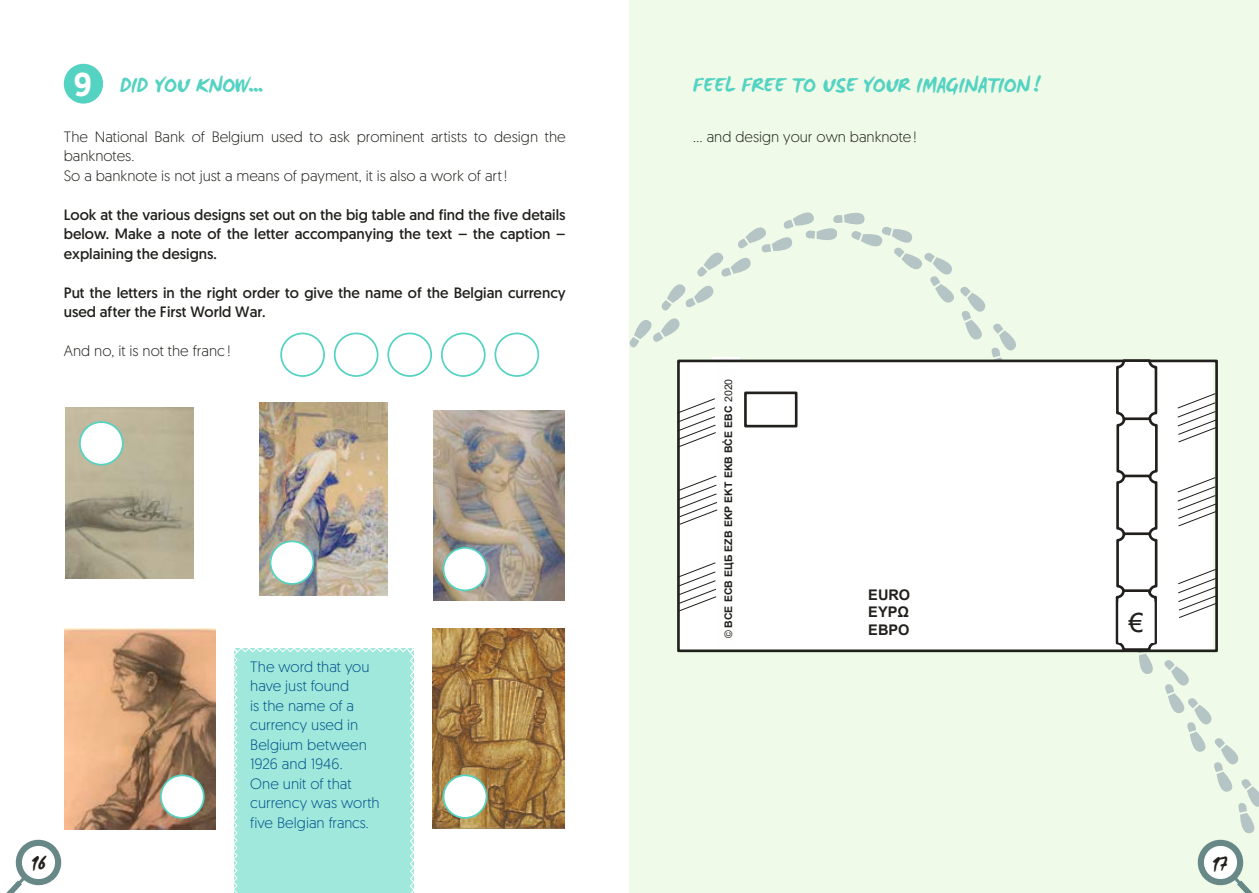
<style>
.page{position:relative;width:1259px;height:893px;background:#fff}
.page>*{position:absolute;margin:0;border:0;box-sizing:border-box;transform-origin:0 0}
.Numero_boules{font:500 33px "Geomanist";color:#fff}
.t1{font:26.4px "Arial";color:#21201c}
.Titre_sans_num{font:700 22.5px "WC Mano Negra Bta";color:#54d2c2}
.t2{font:700 18px "WC Mano Negra Bta";color:#21201c}
.Txt{font:15px/19.5px "Geomanist";color:#21201c;text-align:justify}
.Txt-2{font:300 15px/19.5px "Geomanist";color:#21201c}
.encadré_bleu{font:300 15px/19.5px "Geomanist";letter-spacing:.005em;color:#004f8a}
.t3{font:700 14.7px/17.2px "Arial";letter-spacing:.005em;color:#21201c;text-align:justify}
.t4{font:700 10.5px "Arial";letter-spacing:.005em;color:#21201c}
.s1{font-weight:400}
</style>
<div class="page">
<div style="left:629px;top:0;width:630px;height:893px;background:#effbe8"></div>
<div style="left:65px;top:65px;width:37px;height:38px;background:#54d2c2;border-radius:50%"></div>
<div style="left:64px;top:64px;width:39px;height:40px;border:2px solid #54d2c2;border-radius:50%"></div>
<div style="left:234px;top:648px;width:180px;height:245px;background:#9fe8db"></div>
<img style="left:66px;top:407px;width:128px;height:171px">
<img style="left:259px;top:402px;width:128px;height:193px">
<img style="left:433px;top:410px;width:132px;height:190px">
<img style="left:64px;top:628px;width:151px;height:201px">
<img style="left:432px;top:628px;width:133px;height:200px">
<div style="left:80px;top:422px;width:43px;height:43px;background:#fff;border-radius:50%"></div>
<div style="left:79px;top:421px;width:45px;height:44px;border:2px solid #54d2c2;border-radius:50%"></div>
<div style="left:280px;top:333px;width:45px;height:44px;border:2px solid #54d2c2;border-radius:50%"></div>
<div style="left:334px;top:333px;width:44px;height:44px;border:2px solid #54d2c2;border-radius:50%"></div>
<div style="left:387px;top:333px;width:45px;height:44px;border:2px solid #54d2c2;border-radius:50%"></div>
<div style="left:441px;top:333px;width:44px;height:44px;border:2px solid #54d2c2;border-radius:50%"></div>
<div style="left:494px;top:333px;width:45px;height:44px;border:2px solid #54d2c2;border-radius:50%"></div>
<div style="left:270px;top:541px;width:43px;height:43px;background:#fff;border-radius:50%"></div>
<div style="left:270px;top:540px;width:44px;height:45px;border:2px solid #54d2c2;border-radius:50%"></div>
<div style="left:443px;top:548px;width:43px;height:42px;background:#fff;border-radius:50%"></div>
<div style="left:443px;top:547px;width:44px;height:44px;border:2px solid #54d2c2;border-radius:50%"></div>
<div style="left:161px;top:775px;width:43px;height:43px;background:#fff;border-radius:50%"></div>
<div style="left:160px;top:774px;width:45px;height:45px;border:2px solid #54d2c2;border-radius:50%"></div>
<div style="left:443px;top:775px;width:43px;height:43px;background:#fff;border-radius:50%"></div>
<div style="left:443px;top:774px;width:44px;height:45px;border:2px solid #54d2c2;border-radius:50%"></div>
<svg style="left:6px;top:839px;width:56px;height:54px"></svg>
<svg style="left:629px;top:212px;width:630px;height:681px"></svg>
<p class="Numero_boules" style="left:74px;top:63px;width:20px">9</p>
<p class="Titre_sans_num" style="left:120px;top:70px;width:147px">DID YOU KNOW…</p>
<p class="Titre_sans_num" style="left:693px;top:70px;width:349px">FEEL FREE TO USE YOUR IMAGINATION!</p>
<p class="Txt-2" style="left:64px;top:126px;width:503px">The National Bank of Belgium used to ask prominent artists to design the banknotes.</p>
<p class="Txt-2" style="left:64px;top:165px;width:445px">So a banknote is not just a means of payment, it is also a work of art!</p>
<p class="Txt" style="left:64px;top:205px;width:503px">Look at the various designs set out on the big table and find the five details below. Make a note of the letter accompanying the text – the caption – explaining the designs.</p>
<p class="Txt" style="left:64px;top:283px;width:503px">Put the letters in the right order to give the name of the Belgian currency used after the First World War.</p>
<p class="Txt-2" style="left:64px;top:341px;width:168px">And no, it is not the franc!</p>
<p class="Txt-2" style="left:693px;top:126px;width:225px">… and design your own banknote!</p>
<p class="encadré_bleu" style="left:250px;top:656px;width:131px">The word that you have just found<br>is the name of a currency used in<br>Belgium between<br>1926 and 1946.<br>One unit of that currency was worth five Belgian francs.</p>
<p class="t4" style="left:721px;top:638px;width:261px;rotate:-90deg"><span class="s1">©</span> BCE ECB ЕЦБ EZB EKP EKT EKB BĊE EBC <span class="s1">2020</span></p>
<p class="t3" style="left:868px;top:587px;width:43px">EURO ΕΥΡΩ ЕВРО</p>
<p class="t1" style="left:1129px;top:605px;width:16px">€</p>
<p class="t2" style="left:32px;top:851px;width:16px">16</p>
<p class="t2" style="left:1212px;top:852px;width:16px">17</p>
</div>
